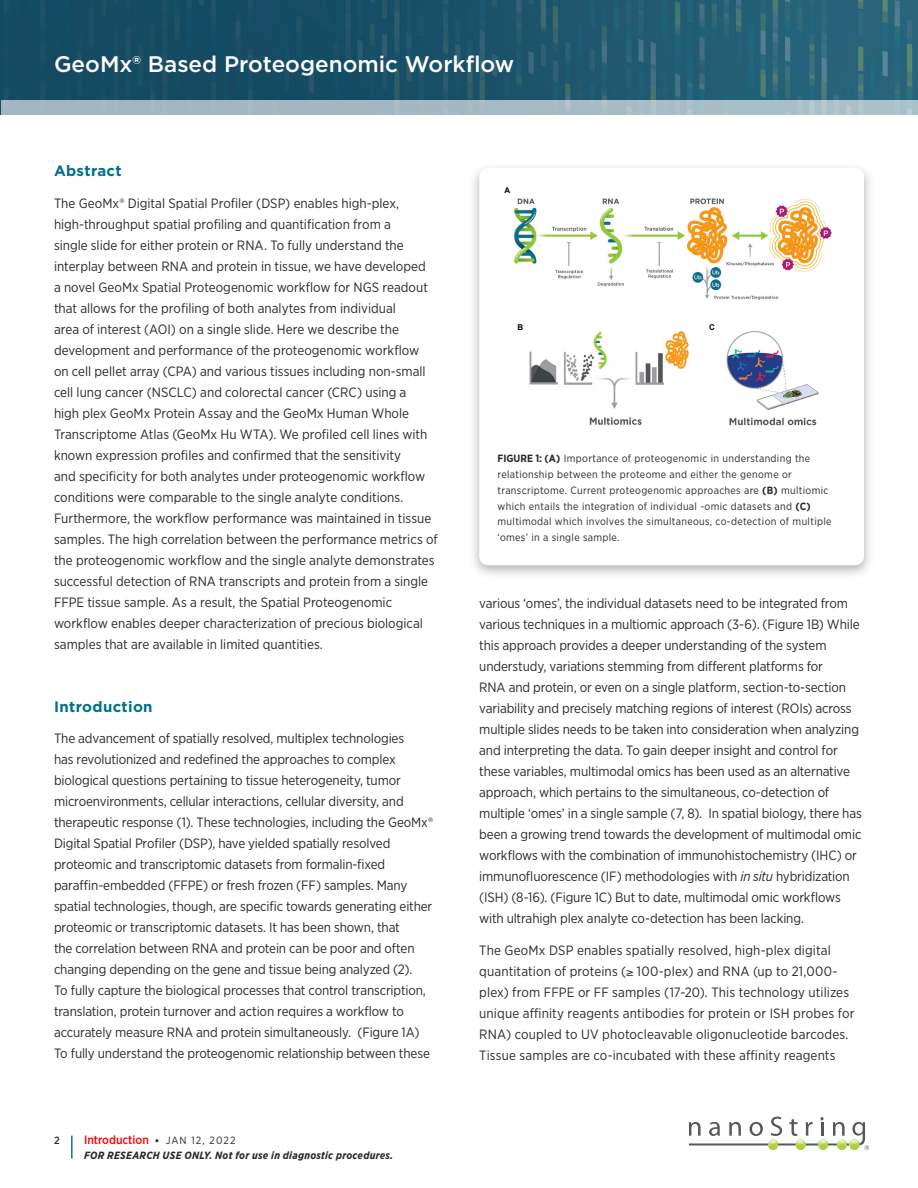
<style>
.page{position:relative;width:918px;height:1188px;background:#fff}
.page>*{position:absolute;margin:0;border:0;box-sizing:border-box;transform-origin:0 0}
.t1{font:500 22.5px "Gotham";color:#fff}
.t2{font:700 15px "Gotham";letter-spacing:.02em;color:#006f8a}
.t3{font:13.5px/21px "Gotham Narrow";letter-spacing:-.005em;color:#2b292a}
.t4{font:500 12px "Gotham Narrow";color:#f00}
.t5{font:10.5px/15.8px "Gotham Narrow";letter-spacing:.03em;color:#2b292a}
.t6{font:italic 700 10.5px "Gotham Narrow";letter-spacing:.025em;color:#2b292a}
.t7{font:500 10.5px "Gotham Narrow";color:#2b292a}
.t8{font:700 7.95px "Arial";color:#000}
.s1{font-weight:400;color:#2b292a}
.s2{font-weight:400;font-size:10.5px;color:#2b292a}
.s3{font-weight:700}
.s4{font-style:italic}
</style>
<div class="page">
<svg style="left:689px;top:1117px;width:180px;height:33px"></svg>
<hr style="left:71px;top:1136px;width:2px;height:23px;background:#12738e">
<img style="left:0;top:0;width:918px;height:115px">
<div style="left:1px;top:100px;width:916px;height:15px;background:#a4b9c3"></div>
<div style="left:469px;top:161px;width:406px;height:420px;background:#2b292a;opacity:.35"></div>
<div style="left:479px;top:168px;width:385px;height:397px;background:#fff;border-radius:9px"></div>
<img style="left:514px;top:198px;width:318px;height:102px">
<img style="left:529px;top:331px;width:160px;height:78px">
<img style="left:726px;top:331px;width:93px;height:95px">
<img style="left:589px;top:417px;width:53px;height:8px">
<h1 class="t1" style="left:54px;top:54px;width:462px">GeoMx® Based Proteogenomic Workflow</h1>
<p class="t2" style="left:54px;top:164px;width:69px">Abstract</p>
<p class="t3" style="left:54px;top:193px;width:385px">The GeoMx® Digital Spatial Profiler (DSP) enables high-plex, high-throughput spatial profiling and quantification from a<br>single slide for either protein or RNA. To fully understand the interplay between RNA and protein in tissue, we have developed<br>a novel GeoMx Spatial Proteogenomic workflow for NGS readout that allows for the profiling of both analytes from individual<br>area of interest (AOI) on a single slide. Here we describe the development and performance of the proteogenomic workflow<br>on cell pellet array (CPA) and various tissues including non-small cell lung cancer (NSCLC) and colorectal cancer (CRC) using a<br>high plex GeoMx Protein Assay and the GeoMx Human Whole Transcriptome Atlas (GeoMx Hu WTA). We profiled cell lines with known expression profiles and confirmed that the sensitivity<br>and specificity for both analytes under proteogenomic workflow conditions were comparable to the single analyte conditions.<br>Furthermore, the workflow performance was maintained in tissue samples. The high correlation between the performance metrics of the proteogenomic workflow and the single analyte demonstrates successful detection of RNA transcripts and protein from a single FFPE tissue sample. As a result, the Spatial Proteogenomic workflow enables deeper characterization of precious biological samples that are available in limited quantities.</p>
<p class="t2" style="left:54px;top:700px;width:100px">Introduction</p>
<p class="t3" style="left:54px;top:729px;width:381px">The advancement of spatially resolved, multiplex technologies<br>has revolutionized and redefined the approaches to complex biological questions pertaining to tissue heterogeneity, tumor microenvironments, cellular interactions, cellular diversity, and therapeutic response (1). These technologies, including the GeoMx® Digital Spatial Profiler (DSP), have yielded spatially resolved proteomic and transcriptomic datasets from formalin-fixed paraffin-embedded (FFPE) or fresh frozen (FF) samples. Many spatial technologies, though, are specific towards generating either proteomic or transcriptomic datasets. It has been shown, that<br>the correlation between RNA and protein can be poor and often changing depending on the gene and tissue being analyzed (2).<br>To fully capture the biological processes that control transcription, translation, protein turnover and action requires a workflow to accurately measure RNA and protein simultaneously. (Figure 1A)<br>To fully understand the proteogenomic relationship between these</p>
<p class="t7" style="left:54px;top:1135px;width:7px">2</p>
<p class="t4" style="left:84px;top:1134px;width:153px">Introduction <span class="s1">•</span> <span class="s2">JAN 12, 2022</span></p>
<p class="t6" style="left:84px;top:1150px;width:311px">FOR RESEARCH USE ONLY. Not for use in diagnostic procedures.</p>
<p class="t8" style="left:504px;top:186px;width:7px">A</p>
<p class="t8" style="left:517px;top:323px;width:7px">B</p>
<p class="t8" style="left:709px;top:323px;width:7px">C</p>
<p class="t5" style="left:498px;top:451px;width:335px"><span class="s3">FIGURE 1: (A)</span> Importance of proteogenomic in understanding the relationship between the proteome and either the genome or transcriptome. Current proteogenomic approaches are <span class="s3">(B)</span> multiomic which entails the integration of individual -omic datasets and <span class="s3">(C) </span>multimodal which involves the simultaneous, co-detection of multiple ‘omes’ in a single sample.</p>
<p class="t3" style="left:479px;top:593px;width:384px">various ‘omes’, the individual datasets need to be integrated from various techniques in a multiomic approach (3-6). (Figure 1B) While this approach provides a deeper understanding of the system understudy, variations stemming from different platforms for<br>RNA and protein, or even on a single platform, section-to-section variability and precisely matching regions of interest (ROIs) across multiple slides needs to be taken into consideration when analyzing and interpreting the data. To gain deeper insight and control for these variables, multimodal omics has been used as an alternative approach, which pertains to the simultaneous, co-detection of multiple ‘omes’ in a single sample (7, 8). In spatial biology, there has been a growing trend towards the development of multimodal omic workflows with the combination of immunohistochemistry (IHC) or immunofluorescence (IF) methodologies with <span class="s4">in situ</span> hybridization (ISH) (8-16). (Figure 1C) But to date, multimodal omic workflows with ultrahigh plex analyte co-detection has been lacking.</p>
<p class="t3" style="left:479px;top:940px;width:377px">The GeoMx DSP enables spatially resolved, high-plex digital quantitation of proteins (≥ 100-plex) and RNA (up to 21,000- plex) from FFPE or FF samples (17-20). This technology utilizes unique affinity reagents antibodies for protein or ISH probes for RNA) coupled to UV photocleavable oligonucleotide barcodes.<br>Tissue samples are co-incubated with these affinity reagents</p>
</div>
